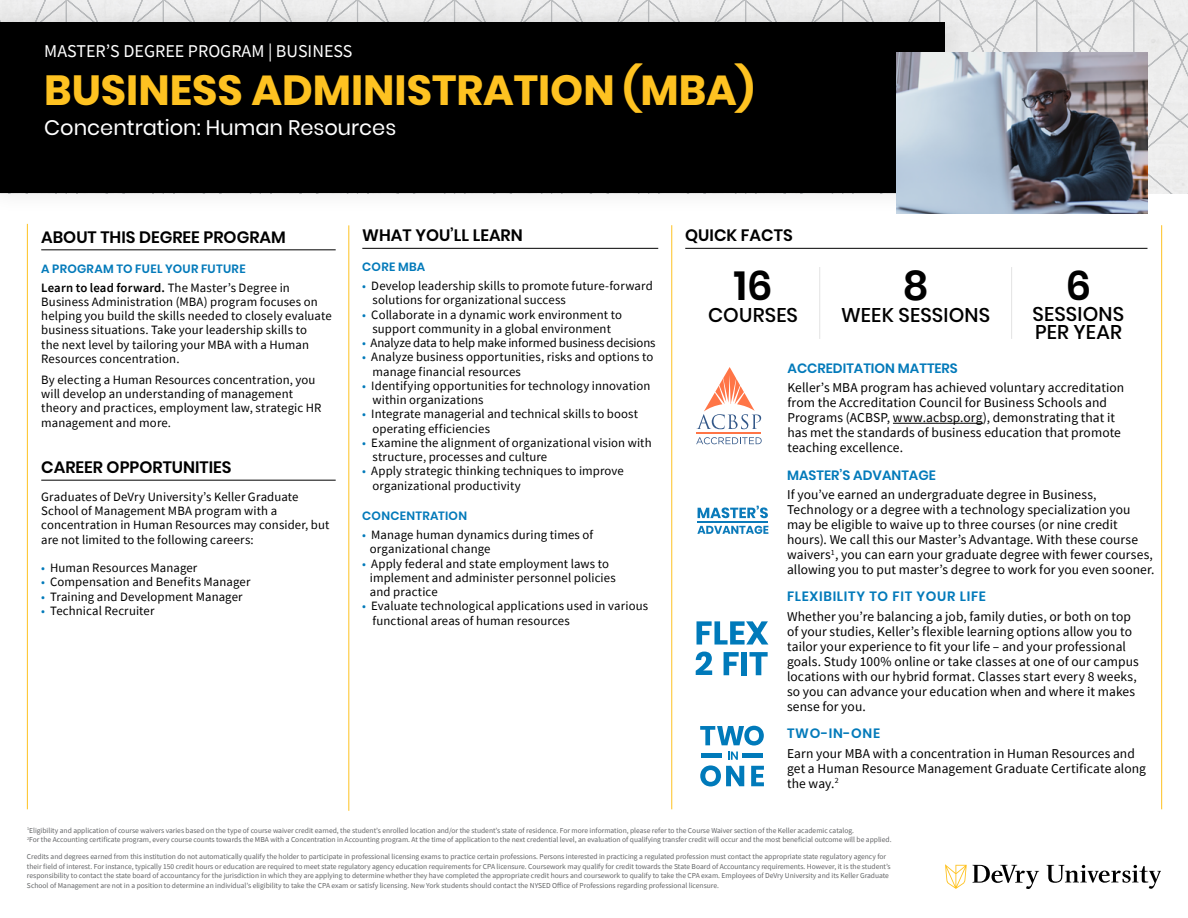
<style>
.page{position:relative;width:1188px;height:918px;background:#fff}
.page>*{position:absolute;margin:0;border:0;box-sizing:border-box;transform-origin:0 0}
.t1{font:700 42px "Poppins";color:#fec221}
.t2{font:600 40.5px "Poppins";color:#000}
.t3{font:21px "Poppins";color:#fff}
.t4{font:500 19.8px/18px "Poppins";letter-spacing:.01em;color:#000}
.t5{font:18px "Source Sans Pro";color:#fff}
.t6{font:600 16.5px "Poppins";color:#000}
.t7{font:13.5px/15px "Source Sans Pro";letter-spacing:.005em;color:#000}
.t8{font:600 13.5px "Poppins";color:#037aba}
.t9{font:600 13.5px "Poppins";letter-spacing:.05em;color:#037aba}
.t10{font:12.75px/14.2px "Source Sans Pro";letter-spacing:.01em;color:#000}
.t11{font:12.75px "Source Sans Pro";letter-spacing:-.01em;color:#000}
.t12{font:600 12px "Poppins";letter-spacing:.025em;color:#037aba}
.t13{font:7.5px/9.8px "Source Sans Pro";color:#636466}
.s1{font-weight:600}
.s2{color:#037aba}
</style>
<div class="page">
<svg style="left:968px;top:0;width:220px;height:193px"></svg>
<div style="left:0;top:0;width:968px;height:216px;background:#000;opacity:.1"></div>
<div style="left:0;top:23px;width:945px;height:170px;background:#000"></div>
<svg style="left:1047px;top:865px;width:114px;height:24px"></svg>
<svg style="left:945px;top:864px;width:94px;height:25px"></svg>
<hr style="left:362px;top:248px;width:296px;height:1px;background:#000">
<hr style="left:41px;top:249px;width:295px;height:1px;background:#000">
<hr style="left:41px;top:480px;width:295px;height:1px;background:#000">
<img style="left:896px;top:52px;width:252px;height:162px">
<hr style="left:27px;top:224px;width:1px;height:585px;background:#fec221">
<hr style="left:348px;top:225px;width:1px;height:586px;background:#fec221">
<hr style="left:1161px;top:225px;width:1px;height:584px;background:#fec221">
<hr style="left:671px;top:225px;width:1px;height:584px;background:#fec221">
<hr style="left:685px;top:248px;width:463px;height:1px;background:#000">
<hr style="left:893px;top:423px;width:90px;height:1px;background:#000">
<hr style="left:696px;top:433px;width:65px;height:1px;background:#ff7547">
<svg style="left:697px;top:367px;width:64px;height:62px"></svg>
<svg style="left:696px;top:437px;width:66px;height:7px"></svg>
<hr style="left:1011px;top:267px;width:1px;height:72px;background:#e5e5e5">
<hr style="left:819px;top:267px;width:1px;height:72px;background:#e5e5e5">
<svg style="left:697px;top:621px;width:71px;height:24px"></svg>
<svg style="left:696px;top:652px;width:16px;height:23px"></svg>
<svg style="left:724px;top:652px;width:15px;height:23px"></svg>
<div style="left:742px;top:652px;width:5px;height:23px;background:#007aba"></div>
<svg style="left:749px;top:652px;width:19px;height:23px"></svg>
<svg style="left:700px;top:726px;width:64px;height:20px"></svg>
<svg style="left:751px;top:766px;width:13px;height:20px"></svg>
<svg style="left:700px;top:752px;width:44px;height:34px"></svg>
<div style="left:742px;top:753px;width:21px;height:5px;background:#007aba"></div>
<div style="left:701px;top:753px;width:21px;height:5px;background:#007aba"></div>
<svg style="left:698px;top:506px;width:70px;height:12px"></svg>
<svg style="left:697px;top:526px;width:71px;height:8px"></svg>
<hr style="left:697px;top:521px;width:71px;height:2px;background:#0a7aba">
<h3 class="t5" style="left:44px;top:40px;width:310px">MASTER’S DEGREE PROGRAM | BUSINESS</h3>
<h1 class="t1" style="left:44px;top:66px;width:711px">BUSINESS ADMINISTRATION (MBA)</h1>
<h3 class="t3" style="left:44px;top:115px;width:354px">Concentration: Human Resources</h3>
<h3 class="t6" style="left:41px;top:227px;width:246px">ABOUT THIS DEGREE PROGRAM</h3>
<h3 class="t12" style="left:41px;top:262px;width:206px">A PROGRAM TO FUEL YOUR FUTURE</h3>
<p class="t10" style="left:41px;top:280px;width:292px"><span class="s1">Learn to lead forward.</span> The Master’s Degree in Business Administration (MBA) program focuses on helping you build the skills needed to closely evaluate business situations. Take your leadership skills to<br>the next level by tailoring your MBA with a Human Resources concentration.</p>
<h3 class="t10" style="left:41px;top:372px;width:282px">By electing a Human Resources concentration, you will develop an understanding of management theory and practices, employment law, strategic HR management and more.</h3>
<h3 class="t6" style="left:41px;top:458px;width:192px">CAREER OPPORTUNITIES</h3>
<h3 class="t10" style="left:41px;top:489px;width:290px">Graduates of DeVry University’s Keller Graduate School of Management MBA program with a concentration in Human Resources may consider, but are not limited to the following careers:</h3>
<h3 class="t10" style="left:41px;top:561px;width:158px"><span class="s2">•</span> Human Resources Manager</h3>
<h3 class="t10" style="left:41px;top:575px;width:211px"><span class="s2">•</span> Compensation and Benefits Manager</h3>
<h3 class="t10" style="left:41px;top:589px;width:203px"><span class="s2">•</span> Training and Development Manager</h3>
<h3 class="t10" style="left:41px;top:603px;width:115px"><span class="s2">•</span> Technical Recruiter</h3>
<h3 class="t6" style="left:362px;top:226px;width:162px">WHAT YOU’LL LEARN</h3>
<h3 class="t12" style="left:362px;top:260px;width:65px">CORE MBA</h3>
<h3 class="t10" style="left:373px;top:279px;width:282px;text-indent:-10px"><span class="s2">•</span> Develop leadership skills to promote future-forward solutions for organizational success</h3>
<h3 class="t10" style="left:362px;top:307px;width:261px;text-align:center"><span class="s2">•</span> Collaborate in a dynamic work environment to support community in a global environment</h3>
<h3 class="t11" style="left:362px;top:335px;width:295px"><span class="s2">•</span> Analyze data to help make informed business decisions</h3>
<h3 class="t10" style="left:373px;top:350px;width:282px;text-indent:-10px"><span class="s2">•</span> Analyze business opportunities, risks and options to manage financial resources</h3>
<h3 class="t10" style="left:373px;top:378px;width:279px;text-indent:-10px"><span class="s2">•</span> Identifying opportunities for technology innovation within organizations</h3>
<h3 class="t10" style="left:373px;top:407px;width:267px;text-indent:-10px"><span class="s2">•</span> Integrate managerial and technical skills to boost operating efficiencies</h3>
<h3 class="t10" style="left:373px;top:435px;width:281px;text-indent:-10px"><span class="s2">•</span> Examine the alignment of organizational vision with structure, processes and culture</h3>
<h3 class="t10" style="left:373px;top:464px;width:253px;text-indent:-10px"><span class="s2">•</span> Apply strategic thinking techniques to improve organizational productivity</h3>
<h3 class="t12" style="left:362px;top:509px;width:106px">CONCENTRATION</h3>
<h3 class="t10" style="left:370px;top:528px;width:225px;text-indent:-8px"><span class="s2">•</span> Manage human dynamics during times of organizational change</h3>
<h3 class="t10" style="left:370px;top:556px;width:247px;text-indent:-8px"><span class="s2">•</span> Apply federal and state employment laws to implement and administer personnel policies and practice</h3>
<h3 class="t10" style="left:373px;top:599px;width:277px;text-indent:-10px"><span class="s2">•</span> Evaluate technological applications used in various functional areas of human resources</h3>
<h3 class="t6" style="left:685px;top:226px;width:109px">QUICK FACTS</h3>
<h2 class="t2" style="left:734px;top:262px;width:40px">16</h2>
<h3 class="t4" style="left:708px;top:306px;width:91px">COURSES</h3>
<h2 class="t2" style="left:903px;top:262px;width:27px">8</h2>
<h3 class="t4" style="left:841px;top:306px;width:151px">WEEK SESSIONS</h3>
<h2 class="t2" style="left:1066px;top:262px;width:27px">6</h2>
<h3 class="t4" style="left:1033px;top:305px;width:93px">SESSIONS<br>PER YEAR</h3>
<h3 class="t8" style="left:788px;top:360px;width:172px">ACCREDITATION MATTERS</h3>
<p class="t7" style="left:788px;top:380px;width:338px">Keller’s MBA program has achieved voluntary accreditation from the Accreditation Council for Business Schools and Programs (ACBSP, www.acbsp.org), demonstrating that it has met the standards of business education that promote teaching excellence.</p>
<h3 class="t8" style="left:787px;top:467px;width:150px">MASTER’S ADVANTAGE</h3>
<p class="t7" style="left:787px;top:487px;width:369px">If you’ve earned an undergraduate degree in Business, Technology or a degree with a technology specialization you may be eligible to waive up to three courses (or nine credit hours). We call this our Master’s Advantage. With these course waivers<sup>1</sup>, you can earn your graduate degree with fewer courses, allowing you to put master’s degree to work for you even sooner.</p>
<h3 class="t9" style="left:787px;top:589px;width:200px">FLEXIBILITY TO FIT YOUR LIFE</h3>
<p class="t7" style="left:787px;top:609px;width:353px">Whether you’re balancing a job, family duties, or both on top of your studies, Keller’s flexible learning options allow you to tailor your experience to fit your life – and your professional goals. Study 100% online or take classes at one of our campus locations with our hybrid format. Classes start every 8 weeks, so you can advance your education when and where it makes sense for you.</p>
<h3 class="t8" style="left:787px;top:726px;width:95px">TWO-IN-ONE</h3>
<h3 class="t7" style="left:787px;top:746px;width:361px">Earn your MBA with a concentration in Human Resources and get a Human Resource Management Graduate Certificate along the way.<sup>2</sup></h3>
<p class="t13" style="left:27px;top:825px;width:866px"><sup>1</sup>Eligibility and application of course waivers varies based on the type of course waiver credit earned, the student’s enrolled location and/or the student’s state of residence. For more information, please refer to the Course Waiver section of the Keller academic catalog.<br><sup>2</sup>For the Accounting certificate program, every course counts towards the MBA with a Concentration in Accounting program. At the time of application to the next credential level, an evaluation of qualifying transfer credit will occur and the most beneficial outcome will be applied.</p>
<p class="t13" style="left:27px;top:852px;width:865px">Credits and degrees earned from this institution do not automatically qualify the holder to participate in professional licensing exams to practice certain professions. Persons interested in practicing a regulated profession must contact the appropriate state regulatory agency for their field of interest. For instance, typically 150 credit hours or education are required to meet state regulatory agency education requirements for CPA licensure. Coursework may qualify for credit towards the State Board of Accountancy requirements. However, it is the student’s responsibility to contact the state board of accountancy for the jurisdiction in which they are applying to determine whether they have completed the appropriate credit hours and coursework to qualify to take the CPA exam. Employees of DeVry University and its Keller Graduate School of Management are not in a position to determine an individual’s eligibility to take the CPA exam or satisfy licensing. New York students should contact the NYSED Office of Professions regarding professional licensure.</p>
</div>
